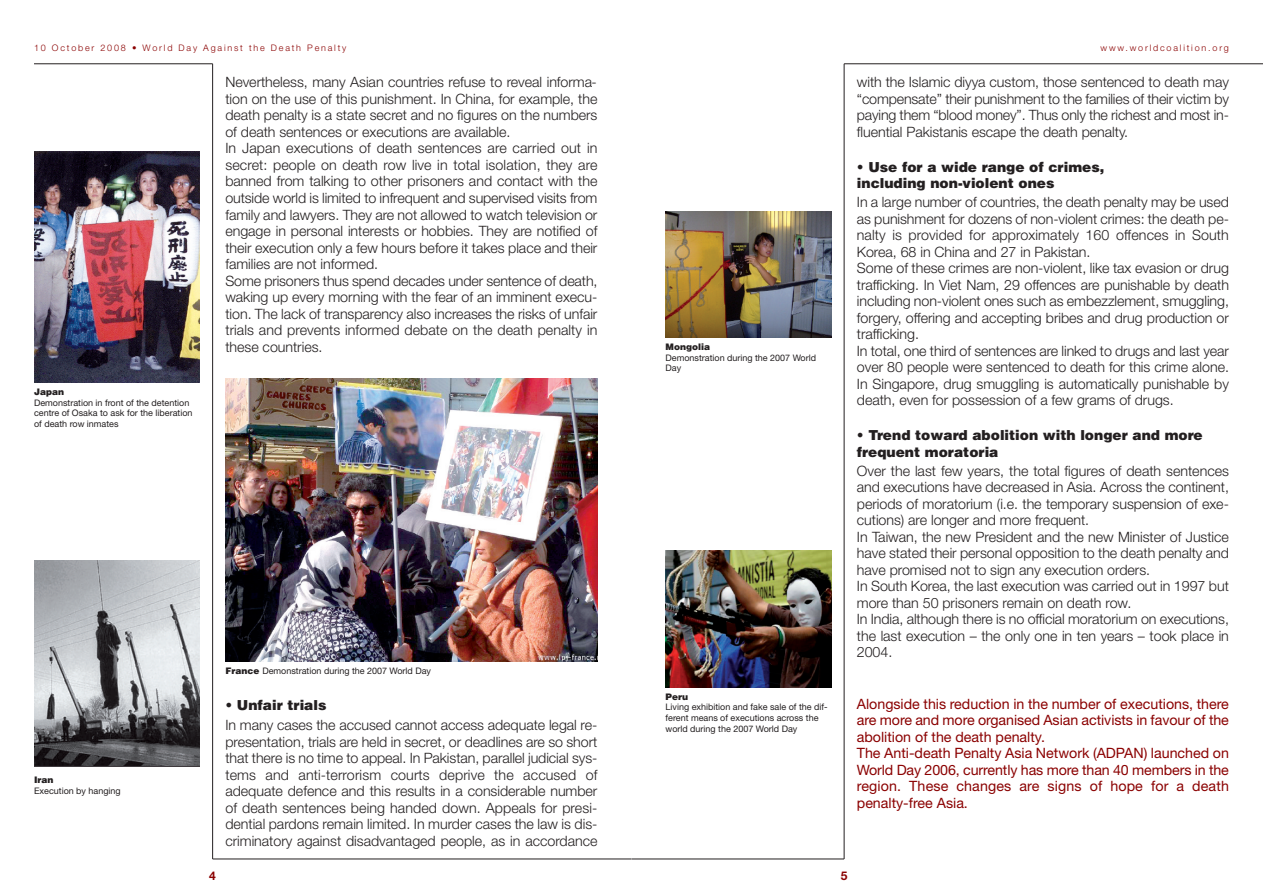
<style>
.page{position:relative;width:1263px;height:893px;background:#fff}
.page>*{position:absolute;margin:0;border:0;box-sizing:border-box;transform-origin:0 0}
.t1{font:300 14.25px/16.5px "Helvetica Neue";color:#231f20}
.t2{font:14.25px/16.5px "Helvetica Neue";color:#8b0202}
.t3{font:900 13.8px/16.5px "Helvetica";color:#231f20}
.t4{font:700 12px "Helvetica Neue";color:#8b0202}
.t5{font:9px/10.8px "Helvetica Neue";color:#231f20}
.t6{font:300 9px "Helvetica Neue";letter-spacing:.2em;color:#8b0202}
.t7{font:900 9px "Helvetica";color:#231f20}
.s1{font-family:"Helvetica";font-weight:900}
</style>
<div class="page">
<hr style="left:844px;top:64px;width:419px;height:1px;background:#231f20">
<hr style="left:844px;top:64px;width:1px;height:795px;background:#231f20">
<hr style="left:631px;top:859px;width:213px;height:1px;background:#231f20">
<hr style="left:34px;top:64px;width:179px;height:1px;background:#231f20">
<hr style="left:212px;top:64px;width:1px;height:795px;background:#231f20">
<hr style="left:213px;top:859px;width:418px;height:1px;background:#231f20">
<img style="left:34px;top:151px;width:166px;height:231px">
<img style="left:34px;top:560px;width:166px;height:207px">
<img style="left:225px;top:378px;width:372px;height:284px">
<img style="left:666px;top:212px;width:165px;height:125px">
<img style="left:665px;top:550px;width:166px;height:137px">
<p class="t6" style="left:34px;top:42px;width:314px">10 October 2008 • World Day Against the Death Penalty</p>
<p class="t6" style="left:1100px;top:42px;width:130px">www.worldcoalition.org</p>
<p class="t7" style="left:34px;top:386px;width:32px">Japan</p>
<p class="t5" style="left:34px;top:398px;width:160px">Demonstration in front of the detention centre of Osaka to ask for the liberation of death row inmates</p>
<p class="t1" style="left:225px;top:74px;width:374px">Nevertheless, many Asian countries refuse to reveal informa&shy;tion on the use of this punishment. In China, for example, the death penalty is a state secret and no figures on the numbers of death sentences or executions are available.<br>In Japan executions of death sentences are carried out in secret: people on death row live in total isolation, they are banned from talking to other prisoners and contact with the outside world is limited to infrequent and supervised visits from family and lawyers. They are not allowed to watch television or engage in personal interests or hobbies. They are notified of their execution only a few hours before it takes place and their families are not informed.<br>Some prisoners thus spend decades under sentence of death, waking up every morning with the fear of an imminent execu&shy;tion. The lack of transparency also increases the risks of unfair trials and prevents informed debate on the death penalty in these countries.</p>
<p class="t7" style="left:34px;top:775px;width:21px">Iran</p>
<p class="t5" style="left:34px;top:786px;width:88px">Execution by hanging</p>
<p class="t4" style="left:209px;top:871px;width:8px">4</p>
<p class="t5" style="left:225px;top:666px;width:207px"><span class="s1">France</span> Demonstration during the 2007 World Day</p>
<p class="t3" style="left:225px;top:697px;width:103px">• Unfair trials</p>
<p class="t1" style="left:225px;top:717px;width:374px;text-align:justify">In many cases the accused cannot access adequate legal re&shy;presentation, trials are held in secret, or deadlines are so short that there is no time to appeal. In Pakistan, parallel judicial sys&shy;tems and anti-terrorism courts deprive the accused of adequate defence and this results in a considerable number of death sentences being handed down. Appeals for presi&shy;dential pardons remain limited. In murder cases the law is dis&shy;criminatory against disadvantaged people, as in accordance</p>
<p class="t7" style="left:665px;top:341px;width:46px">Mongolia</p>
<p class="t5" style="left:665px;top:353px;width:152px">Demonstration during the 2007 World<br>Day</p>
<p class="t7" style="left:665px;top:691px;width:24px">Peru</p>
<p class="t5" style="left:665px;top:703px;width:164px">Living exhibition and fake sale of the dif&shy;ferent means of executions across the world during the 2007 World Day</p>
<p class="t1" style="left:857px;top:74px;width:374px;text-align:justify">with the Islamic diyya custom, those sentenced to death may “compensate” their punishment to the families of their victim by paying them “blood money”. Thus only the richest and most in&shy;fluential Pakistanis escape the death penalty.</p>
<p class="t3" style="left:857px;top:159px;width:249px">• Use for a wide range of crimes, including non-violent ones</p>
<p class="t1" style="left:857px;top:194px;width:374px">In a large number of countries, the death penalty may be used as punishment for dozens of non-violent crimes: the death pe&shy;nalty is provided for approximately 160 offences in South Korea, 68 in China and 27 in Pakistan.<br>Some of these crimes are non-violent, like tax evasion or drug trafficking. In Viet Nam, 29 offences are punishable by death including non-violent ones such as embezzlement, smuggling, forgery, offering and accepting bribes and drug production or trafficking.<br>In total, one third of sentences are linked to drugs and last year over 80 people were sentenced to death for this crime alone.<br>In Singapore, drug smuggling is automatically punishable by death, even for possession of a few grams of drugs.</p>
<p class="t3" style="left:857px;top:427px;width:347px">• Trend toward abolition with longer and more frequent moratoria</p>
<p class="t1" style="left:857px;top:462px;width:374px">Over the last few years, the total figures of death sentences and executions have decreased in Asia. Across the continent, periods of moratorium (i.e. the temporary suspension of exe&shy;cutions) are longer and more frequent.<br>In Taiwan, the new President and the new Minister of Justice have stated their personal opposition to the death penalty and have promised not to sign any execution orders.<br>In South Korea, the last execution was carried out in 1997 but more than 50 prisoners remain on death row.<br>In India, although there is no official moratorium on executions, the last execution – the only one in ten years – took place in 2004.</p>
<p class="t2" style="left:857px;top:697px;width:374px">Alongside this reduction in the number of executions, there are more and more organised Asian activists in favour of the abolition of the death penalty.<br>The Anti-death Penalty Asia Network (ADPAN) launched on World Day 2006, currently has more than 40 members in the region. These changes are signs of hope for a death penalty-free Asia.</p>
<p class="t4" style="left:841px;top:871px;width:8px">5</p>
</div>
